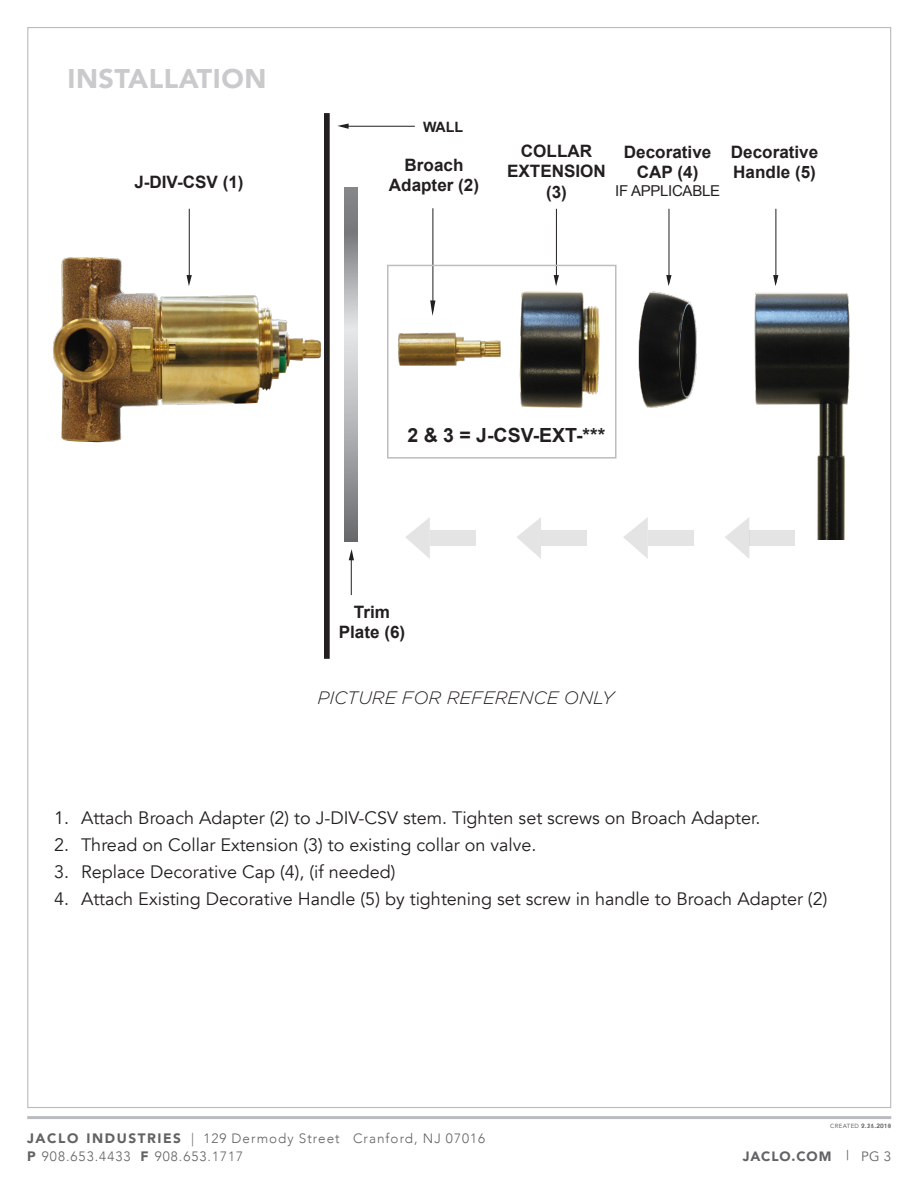
<style>
.page{position:relative;width:918px;height:1188px;background:#fff}
.page>*{position:absolute;margin:0;border:0;box-sizing:border-box;transform-origin:0 0}
.t1{font:900 27px "Avenir";letter-spacing:.02em;color:#c9cacc}
.t2{font:700 19.5px "Arial";color:#231f20}
.t3{font:18px "Avenir";color:#231f20}
.t4{font:italic 300 18px "Gotham";color:#231f20}
.t5{font:700 17.1px/20.5px "Arial";color:#231f20;text-align:center}
.t6{font:15px "Arial";letter-spacing:-.02em;color:#231f20}
.t7{font:700 14.25px "Arial";color:#231f20}
.t8{font:300 13.5px/18px "Avenir";letter-spacing:.075em;color:#636265}
.t9{font:900 13.5px "Avenir";letter-spacing:.065em;color:#636265}
.t10{font:6px "Avenir";letter-spacing:.065em;color:#636265}
.s1{font-weight:900;font-size:13.65px}
.s2{font-weight:400}
</style>
<div class="page">
<div style="left:430px;top:530px;width:45px;height:16px;background:#e5e4e4"></div>
<svg style="left:409px;top:540px;width:21px;height:19px"></svg>
<div style="left:541px;top:530px;width:46px;height:16px;background:#e5e4e4"></div>
<svg style="left:520px;top:540px;width:21px;height:19px"></svg>
<div style="left:648px;top:530px;width:45px;height:16px;background:#e5e4e4"></div>
<svg style="left:627px;top:540px;width:21px;height:19px"></svg>
<div style="left:749px;top:530px;width:46px;height:16px;background:#e5e4e4"></div>
<svg style="left:728px;top:540px;width:21px;height:18px"></svg>
<hr style="left:27px;top:1116px;width:864px;height:3px;background:#babbbe">
<img style="left:27px;top:253px;width:823px;height:287px">
<svg style="left:187px;top:275px;width:5px;height:11px"></svg>
<hr style="left:189px;top:209px;width:1px;height:74px;background:#231f20">
<svg style="left:349px;top:549px;width:5px;height:11px"></svg>
<hr style="left:351px;top:553px;width:1px;height:42px;background:#231f20">
<svg style="left:337px;top:124px;width:12px;height:5px"></svg>
<hr style="left:341px;top:126px;width:74px;height:1px;background:#231f20">
<svg style="left:554px;top:275px;width:5px;height:11px"></svg>
<hr style="left:556px;top:209px;width:1px;height:74px;background:#231f20">
<svg style="left:666px;top:275px;width:6px;height:11px"></svg>
<hr style="left:669px;top:209px;width:1px;height:74px;background:#231f20">
<svg style="left:773px;top:275px;width:5px;height:11px"></svg>
<hr style="left:776px;top:209px;width:1px;height:74px;background:#231f20">
<svg style="left:430px;top:300px;width:5px;height:16px"></svg>
<hr style="left:433px;top:208px;width:1px;height:103px;background:#231f20">
<div style="left:324px;top:113px;width:6px;height:546px;background:#231f20"></div>
<div style="left:387px;top:265px;width:229px;height:194px;border:2px solid #bcbdc0"></div>
<svg style="left:345px;top:187px;width:12px;height:354px;background:#a6a7aa"></svg>
<p class="t1" style="left:68px;top:56px;width:200px">INSTALLATION</p>
<p class="t5" style="left:134px;top:172px;width:111px">J-DIV-CSV (1)</p>
<p class="t7" style="left:423px;top:118px;width:42px">WALL</p>
<p class="t5" style="left:405px;top:155px;width:60px">Broach</p>
<p class="t5" style="left:389px;top:175px;width:92px">Adapter (2)</p>
<p class="t5" style="left:521px;top:141px;width:73px">COLLAR</p>
<p class="t5" style="left:507px;top:161px;width:100px">EXTENSION (3)</p>
<p class="t5" style="left:624px;top:142px;width:89px">Decorative</p>
<p class="t5" style="left:637px;top:163px;width:63px">CAP (4)</p>
<p class="t6" style="left:615px;top:181px;width:106px">IF APPLICABLE</p>
<p class="t5" style="left:731px;top:142px;width:89px">Decorative</p>
<p class="t5" style="left:733px;top:163px;width:84px">Handle (5)</p>
<p class="t2" style="left:407px;top:422px;width:199px">2 &amp; 3 = J-CSV-EXT-***</p>
<p class="t5" style="left:354px;top:602px;width:38px">Trim</p>
<p class="t5" style="left:339px;top:622px;width:68px">Plate (6)</p>
<p class="t4" style="left:317px;top:686px;width:298px">PICTURE FOR REFERENCE ONLY</p>
<p class="t3" style="left:54px;top:807px;width:708px">1. Attach Broach Adapter (2) to J-DIV-CSV stem. Tighten set screws on Broach Adapter.</p>
<p class="t3" style="left:54px;top:834px;width:484px">2. Thread on Collar Extension (3) to existing collar on valve.</p>
<p class="t3" style="left:54px;top:861px;width:343px">3. Replace Decorative Cap (4), (if needed)</p>
<p class="t3" style="left:54px;top:888px;width:775px">4. Attach Existing Decorative Handle (5) by tightening set screw in handle to Broach Adapter (2)</p>
<p class="t8" style="left:27px;top:1129px;width:459px"><span class="s1">JACLO INDUSTRIES</span> | 129 Dermody Street Cranford, NJ 07016<br><span class="s1">P</span> 908.653.4433 <span class="s1">F</span> 908.653.1717</p>
<p class="t10" style="left:830px;top:1121px;width:63px">CREATED 2.21.2019</p>
<p class="t9" style="left:743px;top:1145px;width:150px">JACLO.COM <span class="s2">| PG 3</span></p>
<p class="t10" style="left:861px;top:1121px;width:14px">9 16</p>
<p class="t10" style="left:888px;top:1121px;width:5px">6</p>
</div>
